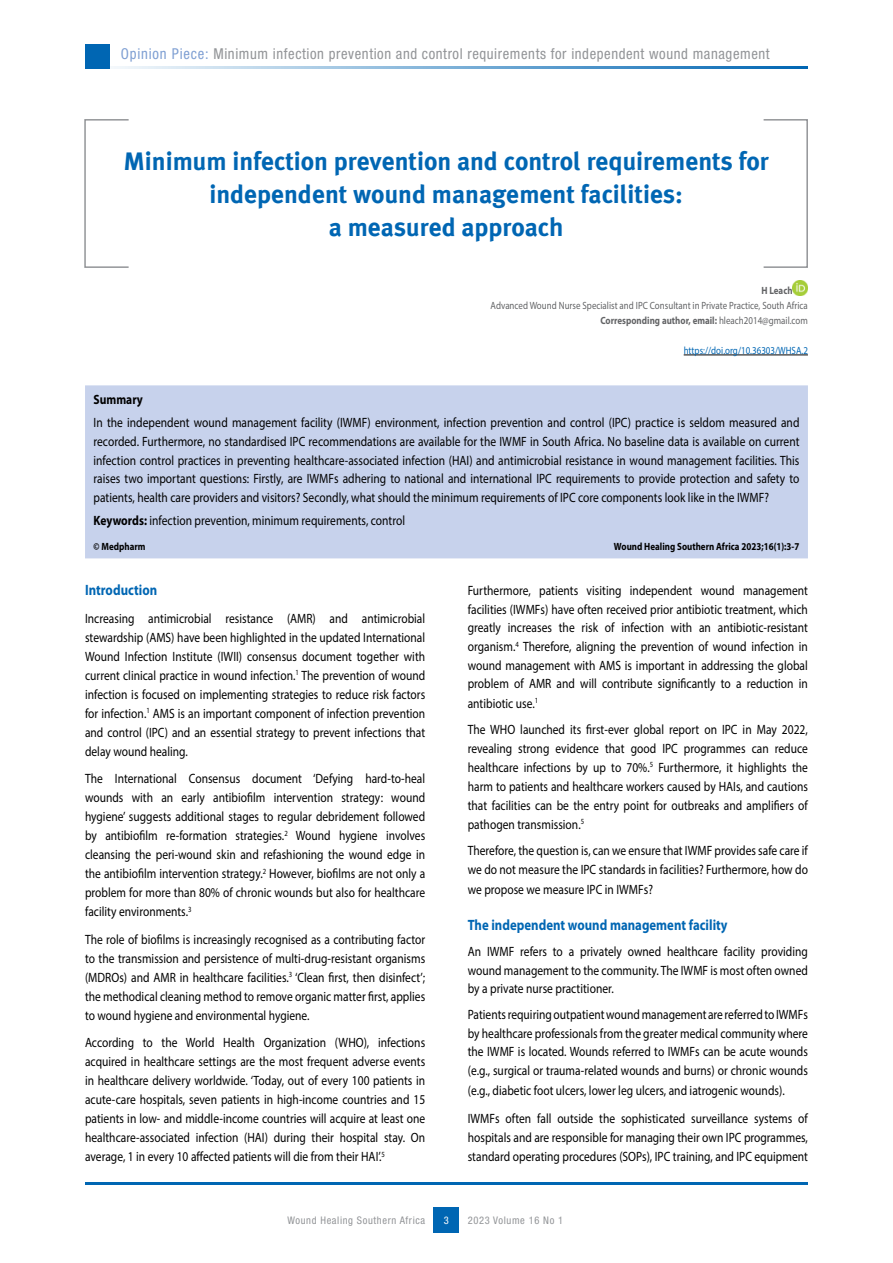
<style>
.page{position:relative;width:893px;height:1263px;background:#fff}
.page>*{position:absolute;margin:0;border:0;box-sizing:border-box;transform-origin:0 0}
.t1{font:700 25.5px/33px "Meta Plus";color:#0066b3;text-align:center}
.t2{font:condensed 15px "Helvetica Neue LT Std";letter-spacing:.04em;color:#939598}
.t3{font:700 15px "Myriad Pro";color:#0066b3;scale:.85 1}
.t4{font:13.5px/19px "Myriad Pro";color:#000;text-align:justify;scale:.85 1}
.t5{font:700 13.5px "Myriad Pro";color:#000;scale:.85 1}
.t6{font:10.5px/14.9px "Myriad Pro";color:#636466;text-align:right;scale:.85 1}
.t7{font:700 10.5px "Myriad Pro";color:#000;scale:.85 1}
.t8{font:condensed 10.5px "Helvetica Neue LT Std";letter-spacing:.06em;color:#939598}
.t9{font:10.5px "Myriad Pro";color:#0066b3;scale:.85 1}
.t10{font:700 10.5px "Myriad Pro";color:#636466;scale:.85 1}
.t11{font:condensed 10.5px "Helvetica Neue LT Std";color:#fff}
.s1{color:#80a0d3}
.s2{font-weight:700}
</style>
<div class="page">
<div style="left:434px;top:1208px;width:25px;height:25px;background:#0066b3"></div>
<hr style="left:85px;top:1182px;width:723px;height:2px;background:#0066b3">
<hr style="left:85px;top:66px;width:723px;height:2px;background:#0066b3">
<div style="left:763px;top:119px;width:45px;height:149px;border:2px solid #939598"></div>
<div style="left:84px;top:119px;width:45px;height:149px;border:2px solid #939598"></div>
<div style="left:85px;top:44px;width:24px;height:24px;background:#0066b3"></div>
<div style="left:85px;top:385px;width:723px;height:173px;background:#c7d2ec"></div>
<hr style="left:684px;top:355px;width:124px;height:1px;background:#000">
<img style="left:793px;top:280px;width:15px;height:16px">
<p class="t2" style="left:121px;top:45px;width:650px"><span class="s1">Opinion Piece:</span> Minimum infection prevention and control requirements for independent wound management</p>
<h1 class="t1" style="left:123px;top:145px;width:647px">Minimum infection prevention and control requirements for independent wound management facilities:<br>a measured approach</h1>
<p class="t10" style="left:761px;top:284px;width:38px">H Leach</p>
<p class="t6" style="left:491px;top:298px;width:375px">Advanced Wound Nurse Specialist and IPC Consultant in Private Practice, South Africa<br><span class="s2">Corresponding author, email:</span> hleach2014@gmail.com</p>
<p class="t9" style="left:684px;top:344px;width:148px">https://doi.org/10.36303/WHSA.2</p>
<p class="t5" style="left:94px;top:391px;width:60px">Summary</p>
<p class="t4" style="left:94px;top:413px;width:832px">In the independent wound management facility (IWMF) environment, infection prevention and control (IPC) practice is seldom measured and recorded. Furthermore, no standardised IPC recommendations are available for the IWMF in South Africa. No baseline data is available on current infection control practices in preventing healthcare-associated infection (HAI) and antimicrobial resistance in wound management facilities. This raises two important questions: Firstly, are IWMFs adhering to national and international IPC requirements to provide protection and safety to patients, health care providers and visitors? Secondly, what should the minimum requirements of IPC core components look like in the IWMF?</p>
<p class="t4" style="left:94px;top:511px;width:368px"><span class="s2">Keywords:</span> infection prevention, minimum requirements, control</p>
<p class="t7" style="left:94px;top:539px;width:63px">© Medpharm</p>
<p class="t7" style="left:614px;top:539px;width:220px">Wound Healing Southern Africa 2023;16(1):3-7</p>
<p class="t3" style="left:85px;top:580px;width:86px">Introduction</p>
<p class="t4" style="left:85px;top:608px;width:402px">Increasing antimicrobial resistance (AMR) and antimicrobial stewardship (AMS) have been highlighted in the updated International Wound Infection Institute (IWII) consensus document together with current clinical practice in wound infection.<sup>1</sup> The prevention of wound infection is focused on implementing strategies to reduce risk factors for infection.<sup>1</sup> AMS is an important component of infection prevention and control (IPC) and an essential strategy to prevent infections that delay wound healing.</p>
<p class="t4" style="left:85px;top:769px;width:402px">The International Consensus document ‘Defying hard-to-heal wounds with an early antibiofilm intervention strategy: wound hygiene’ suggests additional stages to regular debridement followed by antibiofilm re-formation strategies.<sup>2</sup> Wound hygiene involves cleansing the peri-wound skin and refashioning the wound edge in the antibiofilm intervention strategy.<sup>2</sup> However, biofilms are not only a problem for more than 80% of chronic wounds but also for healthcare facility environments.<sup>3</sup></p>
<p class="t4" style="left:85px;top:929px;width:402px">The role of biofilms is increasingly recognised as a contributing factor to the transmission and persistence of multi-drug-resistant organisms (MDROs) and AMR in healthcare facilities.<sup>3</sup> ‘Clean first, then disinfect’; the methodical cleaning method to remove organic matter first, applies to wound hygiene and environmental hygiene.</p>
<p class="t4" style="left:85px;top:1033px;width:402px">According to the World Health Organization (WHO), infections acquired in healthcare settings are the most frequent adverse events in healthcare delivery worldwide. ‘Today, out of every 100 patients in acute-care hospitals, seven patients in high-income countries and 15 patients in low- and middle-income countries will acquire at least one healthcare-associated infection (HAI) during their hospital stay. On average, 1 in every 10 affected patients will die from their HAI’.<sup>5</sup></p>
<p class="t4" style="left:468px;top:581px;width:402px">Furthermore, patients visiting independent wound management facilities (IWMFs) have often received prior antibiotic treatment, which greatly increases the risk of infection with an antibiotic-resistant organism.<sup>4</sup> Therefore, aligning the prevention of wound infection in wound management with AMS is important in addressing the global problem of AMR and will contribute significantly to a reduction in antibiotic use.<sup>1</sup></p>
<p class="t4" style="left:468px;top:720px;width:402px">The WHO launched its first-ever global report on IPC in May 2022, revealing strong evidence that good IPC programmes can reduce healthcare infections by up to 70%.<sup>5</sup> Furthermore, it highlights the harm to patients and healthcare workers caused by HAIs, and cautions that facilities can be the entry point for outbreaks and amplifiers of pathogen transmission.<sup>5</sup></p>
<p class="t4" style="left:468px;top:841px;width:402px">Therefore, the question is, can we ensure that IWMF provides safe care if we do not measure the IPC standards in facilities? Furthermore, how do we propose we measure IPC in IWMFs?</p>
<p class="t3" style="left:468px;top:915px;width:307px">The independent wound management facility</p>
<p class="t4" style="left:468px;top:942px;width:402px;line-height:18.6px">An IWMF refers to a privately owned healthcare facility providing wound management to the community. The IWMF is most often owned by a private nurse practitioner.</p>
<p class="t4" style="left:468px;top:1005px;width:402px">Patients requiring outpatient wound management are referred to IWMFs by healthcare professionals from the greater medical community where the IWMF is located. Wounds referred to IWMFs can be acute wounds (e.g., surgical or trauma-related wounds and burns) or chronic wounds (e.g., diabetic foot ulcers, lower leg ulcers, and iatrogenic wounds).</p>
<p class="t4" style="left:468px;top:1108px;width:402px;line-height:19.5px">IWMFs often fall outside the sophisticated surveillance systems of hospitals and are responsible for managing their own IPC programmes, standard operating procedures (SOPs), IPC training, and IPC equipment</p>
<p class="t8" style="left:287px;top:1214px;width:139px">Wound Healing Southern Africa</p>
<p class="t8" style="left:468px;top:1214px;width:97px">2023 Volume 16 No 1</p>
<p class="t11" style="left:444px;top:1214px;width:7px">3</p>
</div>
